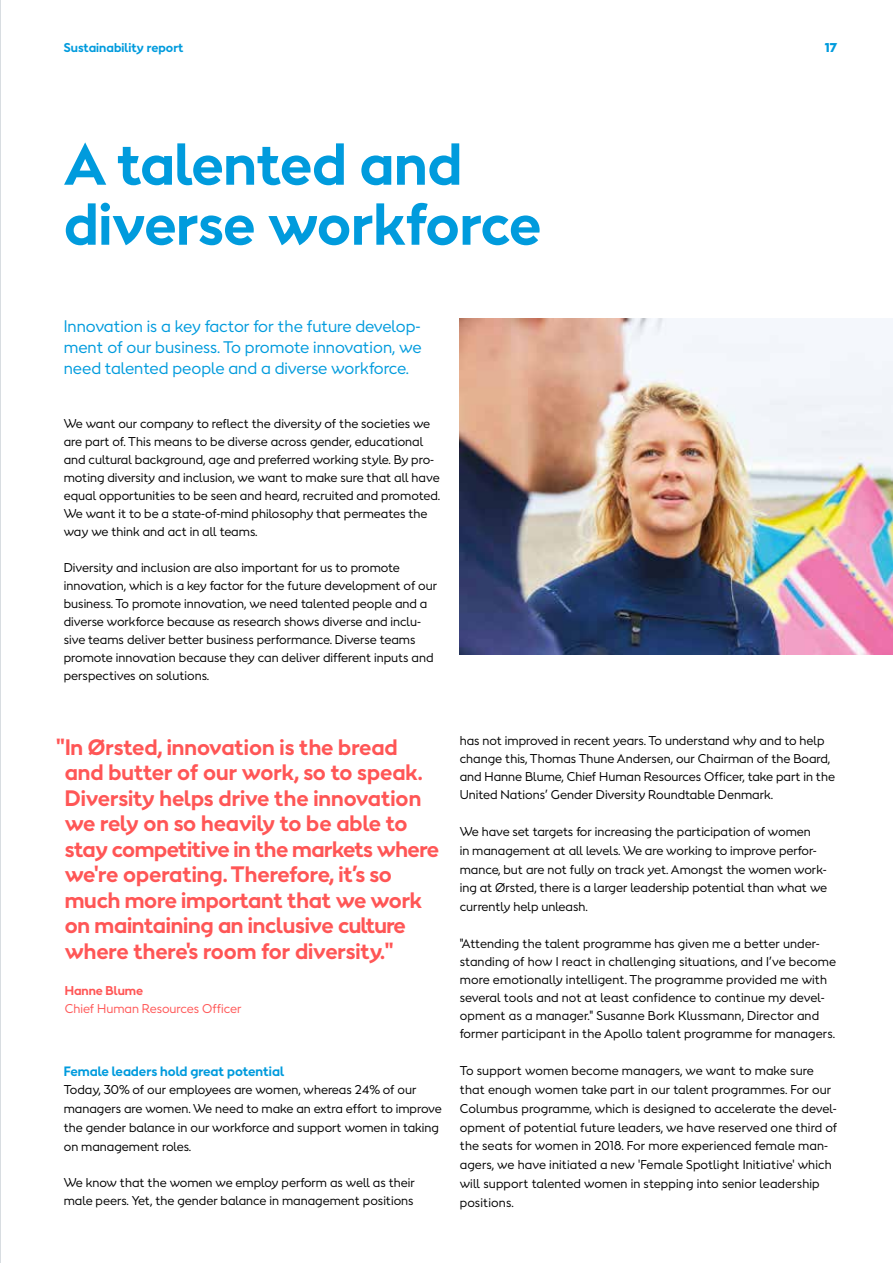
<style>
.page{position:relative;width:893px;height:1263px;background:#fff}
.page>*{position:absolute;margin:0;border:0;box-sizing:border-box;transform-origin:0 0}
.t1{font:700 55.5px/60px "Orsted Sans";color:#009bdd}
.t2{font:700 21px/25.5px "Orsted Sans";letter-spacing:-.01em;color:#ff5656}
.t3{font:15.75px/21px "Orsted Sans";color:#009bdd}
.t4{font:700 12.75px "Orsted Sans";color:#009bdd}
.t5{font:12px/18px "Orsted Sans";color:#000}
.t6{font:12px "Orsted Sans";color:#ff5656}
.t7{font:700 12px "Orsted Sans";letter-spacing:.005em;color:#009bdd}
.t8{font:700 12px "Orsted Sans";color:#ff5656}
.t9{font:900 12px "Orsted Sans";color:#009bdd}
</style>
<div class="page">
<hr style="left:0;top:0;width:1px;height:1263px;background:#b1bcc4">
<img style="left:459px;top:319px;width:434px;height:336px">
<p class="t7" style="left:64px;top:40px;width:121px">Sustainability report</p>
<p class="t9" style="left:825px;top:40px;width:14px">17</p>
<h1 class="t1" style="left:64px;top:135px;width:479px">A talented and diverse workforce</h1>
<h3 class="t3" style="left:64px;top:315px;width:359px">Innovation is a key factor for the future develop&shy;ment of our business. To promote innovation, we need talented people and a diverse workforce.</h3>
<p class="t5" style="left:64px;top:414px;width:378px">We want our company to reflect the diversity of the societies we are part of. This means to be diverse across gender, educational and cultural background, age and preferred working style. By pro&shy;moting diversity and inclusion, we want to make sure that all have equal opportunities to be seen and heard, recruited and promoted.<br>We want it to be a state-of-mind philosophy that permeates the way we think and act in all teams.</p>
<p class="t5" style="left:64px;top:558px;width:375px">Diversity and inclusion are also important for us to promote innovation, which is a key factor for the future development of our business. To promote innovation, we need talented people and a diverse workforce because as research shows diverse and inclu&shy;sive teams deliver better business performance. Diverse teams promote innovation because they can deliver different inputs and perspectives on solutions.</p>
<p class="t2" style="left:65px;top:734px;width:376px;text-indent:-9px">"In Ørsted, innovation is the bread and butter of our work, so to speak.<br>Diversity helps drive the innovation we rely on so heavily to be able to stay competitive in the markets where we're operating. Therefore, it’s so much more important that we work on maintaining an inclusive culture where there's room for diversity."</p>
<p class="t8" style="left:65px;top:982px;width:80px">Hanne Blume</p>
<p class="t6" style="left:65px;top:1000px;width:178px">Chief Human Resources Officer</p>
<p class="t4" style="left:64px;top:1062px;width:222px">Female leaders hold great potential</p>
<p class="t5" style="left:64px;top:1080px;width:379px;line-height:18.8px">Today, 30% of our employees are women, whereas 24% of our managers are women. We need to make an extra effort to improve the gender balance in our workforce and support women in taking on management roles.</p>
<p class="t5" style="left:64px;top:1174px;width:353px">We know that the women we employ perform as well as their male peers. Yet, the gender balance in management positions</p>
<p class="t5" style="left:460px;top:732px;width:377px">has not improved in recent years. To understand why and to help change this, Thomas Thune Andersen, our Chairman of the Board, and Hanne Blume, Chief Human Resources Officer, take part in the United Nations’ Gender Diversity Roundtable Denmark.</p>
<p class="t5" style="left:460px;top:822px;width:369px;line-height:18.8px">We have set targets for increasing the participation of women<br>in management at all levels. We are working to improve perfor&shy;mance, but are not fully on track yet. Amongst the women work&shy;ing at Ørsted, there is a larger leadership potential than what we currently help unleash.</p>
<p class="t5" style="left:460px;top:934px;width:378px">"Attending the talent programme has given me a better under&shy;standing of how I react in challenging situations, and I’ve become more emotionally intelligent. The programme provided me with several tools and not at least confidence to continue my devel&shy;opment as a manager." Susanne Bork Klussmann, Director and former participant in the Apollo talent programme for managers.</p>
<p class="t5" style="left:460px;top:1061px;width:379px;line-height:18.8px">To support women become managers, we want to make sure that enough women take part in our talent programmes. For our Columbus programme, which is designed to accelerate the devel&shy;opment of potential future leaders, we have reserved one third of the seats for women in 2018. For more experienced female man&shy;agers, we have initiated a new 'Female Spotlight Initiative' which will support talented women in stepping into senior leadership positions.</p>
</div>
